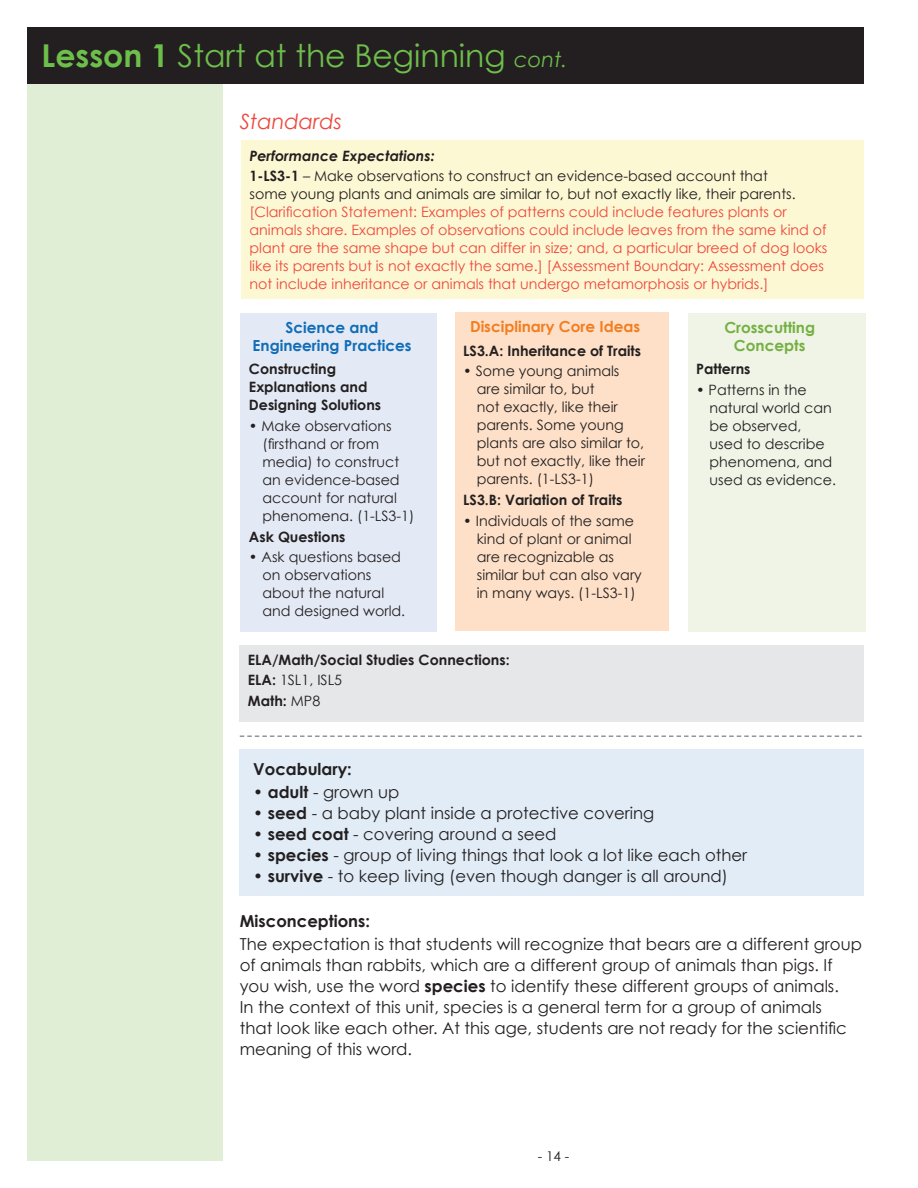
<style>
.page{position:relative;width:918px;height:1188px;background:#fff}
.page>*{position:absolute;margin:0;border:0;box-sizing:border-box;transform-origin:0 0}
.t1{font:31.5px "Century Gothic";color:#6dbe4b}
.t2{font:italic 21px "Century Gothic";color:#ef473c}
.t3{font:16.5px/21px "Century Gothic";color:#231f20}
.t4{font:700 16.5px "Century Gothic";color:#231f20}
.t5{font:700 15.15px/18px "Century Gothic";color:#106db7;text-align:center}
.t6{font:700 15.15px "Century Gothic";color:#f27e22}
.t7{font:700 15.15px/18px "Century Gothic";color:#75b042;text-align:center}
.t8{font:14.25px/18px "Century Gothic";color:#231f20}
.t9{font:14.25px/18px "Century Gothic";color:#ef473c}
.t10{font:700 14.25px/20.7px "Century Gothic";color:#231f20}
.t11{font:13.5px "Century Gothic";color:#231f20}
.s1{font-weight:700}
.s2{font-style:italic;font-size:21px}
.s3{font-weight:700;font-style:italic}
.s4{font-weight:400}
</style>
<div class="page">
<div style="left:27px;top:54px;width:195px;height:1107px;background:#dfeed5"></div>
<div style="left:240px;top:750px;width:624px;height:146px;background:#e1ecf6"></div>
<div style="left:240px;top:646px;width:624px;height:76px;background:#e6e7e9"></div>
<svg style="left:240px;top:735px;width:622px;height:2px"></svg>
<div style="left:241px;top:140px;width:623px;height:159px;background:#fdf8d4"></div>
<div style="left:241px;top:313px;width:196px;height:318px;background:#e4eaf5"></div>
<div style="left:455px;top:313px;width:214px;height:318px;background:#fde0c7"></div>
<div style="left:688px;top:313px;width:177px;height:318px;background:#eff4e6"></div>
<div style="left:27px;top:27px;width:837px;height:56px;background:#231f20"></div>
<h1 class="t1" style="left:42px;top:36px;width:527px"><span class="s1">Lesson 1</span> Start at the Beginning <span class="s2">cont.</span></h1>
<h2 class="t2" style="left:240px;top:109px;width:104px">Standards</h2>
<p class="t8" style="left:249px;top:145px;width:520px;line-height:20.7px"><span class="s3">Performance Expectations:<br></span><span class="s1">1-LS3-1</span> – Make observations to construct an evidence-based account that</p>
<p class="t8" style="left:249px;top:185px;width:548px">some young plants and animals are similar to, but not exactly like, their parents.</p>
<p class="t9" style="left:249px;top:203px;width:579px">[Clarification Statement: Examples of patterns could include features plants or animals share. Examples of observations could include leaves from the same kind of plant are the same shape but can differ in size; and, a particular breed of dog looks like its parents but is not exactly the same.] [Assessment Boundary: Assessment does not include inheritance or animals that undergo metamorphosis or hybrids.]</p>
<p class="t5" style="left:253px;top:318px;width:160px">Science and<br>Engineering Practices</p>
<p class="t10" style="left:249px;top:360px;width:134px;line-height:18px">Constructing<br>Explanations and<br>Designing Solutions</p>
<p class="t8" style="left:262px;top:416px;width:153px;text-indent:-13px">• Make observations (firsthand or from media) to construct an evidence-based account for natural phenomena. (1-LS3-1)</p>
<p class="t10" style="left:249px;top:526px;width:98px">Ask Questions</p>
<p class="t8" style="left:262px;top:548px;width:144px;text-indent:-13px">• Ask questions based on observations about the natural and designed world.</p>
<p class="t6" style="left:470px;top:317px;width:172px">Disciplinary Core Ideas</p>
<p class="t10" style="left:463px;top:340px;width:179px">LS3.A: Inheritance of Traits</p>
<p class="t8" style="left:477px;top:362px;width:170px;text-indent:-13px">• Some young animals are similar to, but<br>not exactly, like their parents. Some young plants are also similar to, but not exactly, like their parents. (1-LS3-1)</p>
<p class="t10" style="left:463px;top:489px;width:161px">LS3.B: Variation of Traits</p>
<p class="t8" style="left:477px;top:511px;width:167px;text-indent:-13px">• Individuals of the same kind of plant or animal are recognizable as similar but can also vary in many ways. (1-LS3-1)</p>
<p class="t7" style="left:724px;top:318px;width:92px">Crosscutting<br>Concepts</p>
<p class="t10" style="left:696px;top:358px;width:56px">Patterns</p>
<p class="t8" style="left:710px;top:380px;width:128px;text-indent:-13px">• Patterns in the natural world can be observed, used to describe phenomena, and used as evidence.</p>
<p class="t10" style="left:248px;top:649px;width:263px">ELA/Math/Social Studies Connections:<br>ELA: <span class="s4">1SL1, ISL5<br></span>Math: <span class="s4">MP8</span></p>
<p class="t4" style="left:253px;top:759px;width:100px">Vocabulary:</p>
<p class="t3" style="left:253px;top:781px;width:148px">• <span class="s1">adult</span> - grown up</p>
<p class="t3" style="left:253px;top:802px;width:403px">• <span class="s1">seed</span> - a baby plant inside a protective covering</p>
<p class="t3" style="left:253px;top:823px;width:305px">• <span class="s1">seed coat</span> - covering around a seed</p>
<p class="t3" style="left:253px;top:844px;width:495px">• <span class="s1">species</span> - group of living things that look a lot like each other</p>
<p class="t3" style="left:253px;top:865px;width:476px">• <span class="s1">survive</span> - to keep living (even though danger is all around)</p>
<p class="t4" style="left:240px;top:911px;width:132px">Misconceptions:</p>
<p class="t3" style="left:240px;top:933px;width:624px">The expectation is that students will recognize that bears are a different group of animals than rabbits, which are a different group of animals than pigs. If you wish, use the word <span class="s1">species</span> to identify these different groups of animals.<br>In the context of this unit, species is a general term for a group of animals<br>that look like each other. At this age, students are not ready for the scientific meaning of this word.</p>
<p class="t11" style="left:538px;top:1148px;width:33px">- 14 -</p>
</div>
